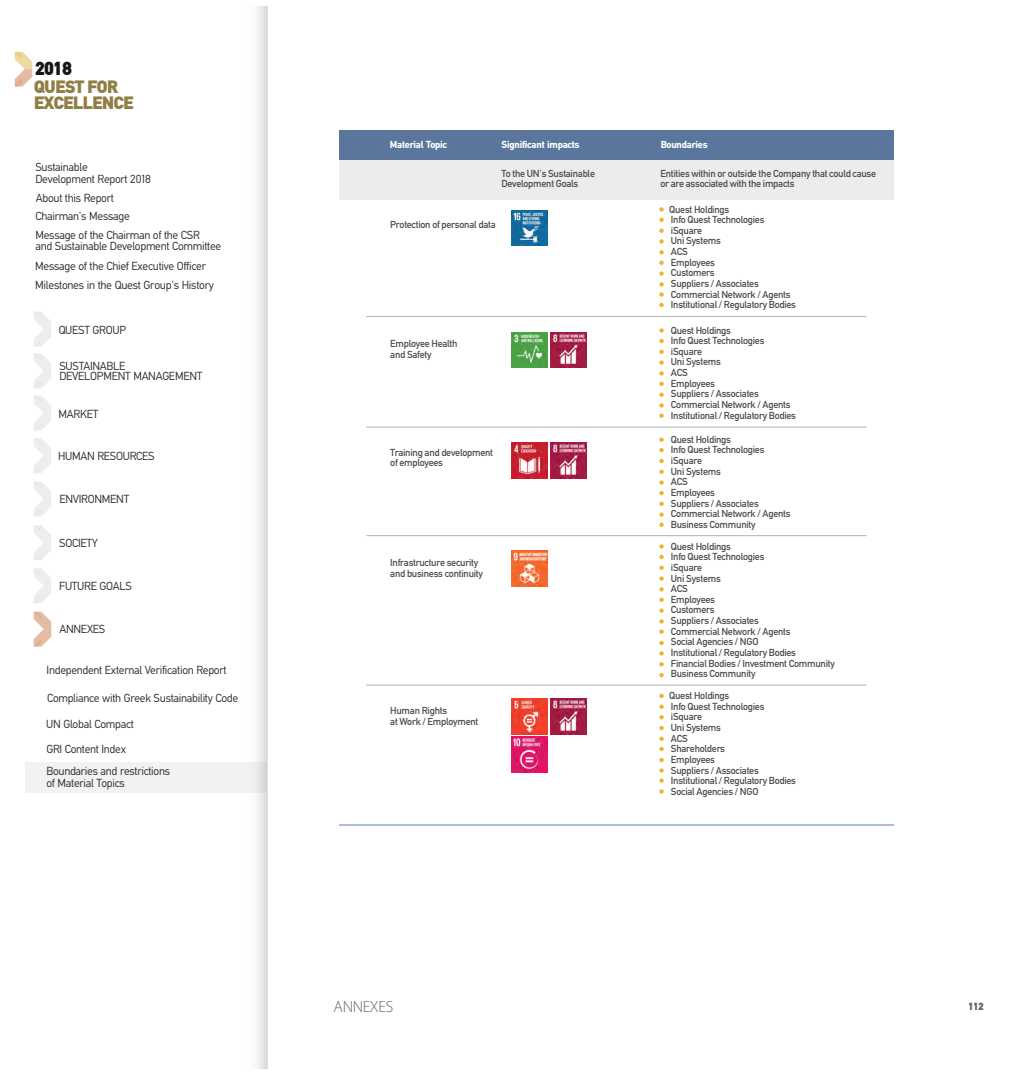
<style>
.page{position:relative;width:1022px;height:1075px;background:#fff}
.page>*{position:absolute;margin:0;border:0;box-sizing:border-box;transform-origin:0 0}
.t1{font:900 18.62px "CF Din";color:#151616}
.t2{font:900 17.62px/16.1px "CF Din";letter-spacing:-.015em;color:#907e44}
.t3{font:300 16.25px "Myriad Pro";letter-spacing:-.02em;color:#676767}
.t4{font:11.5px/11.5px "CF Din";letter-spacing:-.025em;color:#313130}
.t5{font:900 10.38px "CF Din";color:#676767}
.t6{font:10px/10.6px "CF Din";letter-spacing:-.025em;color:#4e4e4d}
.t7{font:700 10px "CF Din";letter-spacing:-.025em;color:#fff}
</style>
<div class="page">
<div style="left:25px;top:762px;width:242px;height:31px;background:#f2f2f2"></div>
<svg style="left:15px;top:52px;width:17px;height:35px"></svg>
<svg style="left:34px;top:353px;width:17px;height:35px"></svg>
<svg style="left:34px;top:612px;width:17px;height:35px"></svg>
<svg style="left:34px;top:395px;width:17px;height:35px"></svg>
<svg style="left:34px;top:438px;width:17px;height:35px"></svg>
<svg style="left:34px;top:481px;width:17px;height:35px"></svg>
<svg style="left:34px;top:525px;width:17px;height:35px"></svg>
<svg style="left:34px;top:568px;width:17px;height:35px"></svg>
<img style="left:512px;top:210px;width:36px;height:36px">
<img style="left:511px;top:332px;width:36px;height:36px">
<img style="left:550px;top:332px;width:36px;height:36px">
<img style="left:511px;top:442px;width:36px;height:36px">
<img style="left:550px;top:442px;width:36px;height:36px">
<img style="left:511px;top:551px;width:36px;height:36px">
<img style="left:511px;top:699px;width:36px;height:73px">
<img style="left:550px;top:699px;width:36px;height:36px">
<hr style="left:366px;top:316px;width:500px;height:1px;background:#afb0b0">
<hr style="left:339px;top:824px;width:554px;height:2px;background:#afc0d6">
<hr style="left:366px;top:535px;width:500px;height:1px;background:#afb0b0">
<hr style="left:366px;top:685px;width:500px;height:1px;background:#afb0b0">
<hr style="left:366px;top:427px;width:500px;height:1px;background:#afb0b0">
<svg style="left:659px;top:207px;width:5px;height:5px"></svg>
<svg style="left:659px;top:218px;width:5px;height:4px"></svg>
<svg style="left:659px;top:228px;width:5px;height:5px"></svg>
<svg style="left:659px;top:239px;width:5px;height:5px"></svg>
<svg style="left:659px;top:250px;width:5px;height:4px"></svg>
<svg style="left:659px;top:261px;width:5px;height:4px"></svg>
<svg style="left:659px;top:271px;width:5px;height:5px"></svg>
<svg style="left:659px;top:282px;width:5px;height:15px"></svg>
<svg style="left:659px;top:303px;width:5px;height:4px"></svg>
<svg style="left:659px;top:328px;width:5px;height:5px"></svg>
<svg style="left:659px;top:339px;width:5px;height:4px"></svg>
<svg style="left:659px;top:350px;width:5px;height:4px"></svg>
<svg style="left:659px;top:360px;width:5px;height:5px"></svg>
<svg style="left:659px;top:371px;width:5px;height:5px"></svg>
<svg style="left:659px;top:382px;width:5px;height:4px"></svg>
<svg style="left:659px;top:392px;width:5px;height:5px"></svg>
<svg style="left:659px;top:403px;width:5px;height:15px"></svg>
<svg style="left:659px;top:437px;width:5px;height:5px"></svg>
<svg style="left:659px;top:448px;width:5px;height:4px"></svg>
<svg style="left:659px;top:459px;width:5px;height:4px"></svg>
<svg style="left:659px;top:470px;width:5px;height:4px"></svg>
<svg style="left:659px;top:480px;width:5px;height:5px"></svg>
<svg style="left:659px;top:491px;width:5px;height:4px"></svg>
<svg style="left:659px;top:502px;width:5px;height:4px"></svg>
<svg style="left:659px;top:512px;width:5px;height:5px"></svg>
<svg style="left:659px;top:523px;width:5px;height:4px"></svg>
<svg style="left:659px;top:544px;width:5px;height:5px"></svg>
<svg style="left:659px;top:555px;width:5px;height:4px"></svg>
<svg style="left:659px;top:565px;width:5px;height:5px"></svg>
<svg style="left:659px;top:576px;width:5px;height:5px"></svg>
<svg style="left:659px;top:587px;width:5px;height:4px"></svg>
<svg style="left:659px;top:598px;width:5px;height:4px"></svg>
<svg style="left:659px;top:608px;width:5px;height:5px"></svg>
<svg style="left:659px;top:619px;width:5px;height:15px"></svg>
<svg style="left:659px;top:641px;width:5px;height:4px"></svg>
<svg style="left:659px;top:651px;width:5px;height:5px"></svg>
<svg style="left:659px;top:662px;width:5px;height:4px"></svg>
<svg style="left:659px;top:673px;width:5px;height:4px"></svg>
<svg style="left:659px;top:694px;width:5px;height:4px"></svg>
<svg style="left:659px;top:704px;width:5px;height:5px"></svg>
<svg style="left:659px;top:715px;width:5px;height:4px"></svg>
<svg style="left:659px;top:726px;width:5px;height:4px"></svg>
<svg style="left:659px;top:737px;width:5px;height:4px"></svg>
<svg style="left:659px;top:747px;width:5px;height:4px"></svg>
<svg style="left:659px;top:758px;width:5px;height:4px"></svg>
<svg style="left:659px;top:768px;width:5px;height:15px"></svg>
<svg style="left:659px;top:789px;width:5px;height:5px"></svg>
<div style="left:339px;top:131px;width:554px;height:29px;background:#5b769d"></div>
<div style="left:339px;top:160px;width:554px;height:39px;background:#ececec"></div>
<svg style="left:34px;top:312px;width:17px;height:35px"></svg>
<h1 class="t1" style="left:35px;top:61px;width:38px">2018</h1>
<h2 class="t2" style="left:34px;top:80px;width:100px">QUEST FOR<br>EXCELLENCE</h2>
<p class="t4" style="left:35px;top:162px;width:117px">Sustainable<br>Development Report 2018</p>
<p class="t4" style="left:36px;top:193px;width:79px">About this Report</p>
<p class="t4" style="left:35px;top:212px;width:96px">Chairman's Message</p>
<p class="t4" style="left:35px;top:230px;width:187px">Message of the Chairman of the CSR<br>and Sustainable Development Committee</p>
<p class="t4" style="left:35px;top:257px;width:180px;line-height:19.2px">Message of the Chief Executive Officer<br>Milestones in the Quest Group's History</p>
<p class="t4" style="left:59px;top:325px;width:69px">QUEST GROUP</p>
<p class="t4" style="left:59px;top:362px;width:145px;line-height:9.9px">SUSTAINABLE<br>DEVELOPMENT MANAGEMENT</p>
<p class="t4" style="left:59px;top:409px;width:41px">MARKET</p>
<p class="t4" style="left:58px;top:451px;width:98px">HUMAN RESOURCES</p>
<p class="t4" style="left:59px;top:495px;width:71px">ENVIRONMENT</p>
<p class="t4" style="left:59px;top:538px;width:40px">SOCIETY</p>
<p class="t4" style="left:59px;top:581px;width:74px">FUTURE GOALS</p>
<p class="t4" style="left:59px;top:625px;width:47px">ANNEXES</p>
<p class="t4" style="left:47px;top:666px;width:181px">Independent External Verification Report</p>
<p class="t4" style="left:47px;top:693px;width:193px">Compliance with Greek Sustainability Code</p>
<p class="t4" style="left:46px;top:712px;width:89px;line-height:24.9px">UN Global Compact<br>GRI Content Index</p>
<p class="t4" style="left:46px;top:767px;width:125px">Boundaries and restrictions of Material Topics</p>
<p class="t7" style="left:390px;top:140px;width:59px">Material Topic</p>
<p class="t7" style="left:502px;top:140px;width:79px">Significant impacts</p>
<p class="t7" style="left:661px;top:140px;width:49px">Boundaries</p>
<p class="t6" style="left:501px;top:169px;width:95px">To the UN's Sustainable<br>Development Goals</p>
<p class="t6" style="left:660px;top:169px;width:217px">Entities within or outside the Company that could cause or are associated with the impacts</p>
<p class="t6" style="left:390px;top:220px;width:107px">Protection of personal data</p>
<p class="t6" style="left:390px;top:340px;width:69px">Employee Health and Safety</p>
<p class="t6" style="left:390px;top:448px;width:104px">Training and development of employees</p>
<p class="t6" style="left:390px;top:558px;width:94px">Infrastructure security and business continuity</p>
<p class="t6" style="left:390px;top:707px;width:90px">Human Rights<br>at Work / Employment</p>
<h3 class="t3" style="left:333px;top:999px;width:61px">ANNEXES</h3>
<p class="t6" style="left:669px;top:205px;width:128px">Quest Holdings<br>Info Quest Technologies iSquare<br>Uni Systems<br>ACS<br>Employees<br>Customers<br>Suppliers / Associates<br>Commercial Network / Agents<br>Institutional / Regulatory Bodies</p>
<p class="t6" style="left:671px;top:326px;width:127px">Quest Holdings<br>Info Quest Technologies iSquare<br>Uni Systems<br>ACS<br>Employees<br>Suppliers / Associates<br>Commercial Network / Agents<br>Institutional / Regulatory Bodies</p>
<p class="t6" style="left:671px;top:435px;width:121px">Quest Holdings<br>Info Quest Technologies iSquare<br>Uni Systems<br>ACS<br>Employees<br>Suppliers / Associates<br>Commercial Network / Agents<br>Business Community</p>
<p class="t6" style="left:671px;top:542px;width:165px">Quest Holdings<br>Info Quest Technologies<br>iSquare<br>Uni Systems<br>ACS<br>Employees<br>Customers<br>Suppliers / Associates<br>Commercial Network / Agents<br>Social Agencies / NGO<br>Institutional / Regulatory Bodies<br>Financial Bodies / Investment Community<br>Business Community</p>
<p class="t6" style="left:669px;top:691px;width:128px">Quest Holdings<br>Info Quest Technologies iSquare<br>Uni Systems<br>ACS<br>Shareholders<br>Employees<br>Suppliers / Associates<br>Institutional / Regulatory Bodies<br>Social Agencies / NGO</p>
<p class="t5" style="left:968px;top:1002px;width:17px">112</p>
</div>
